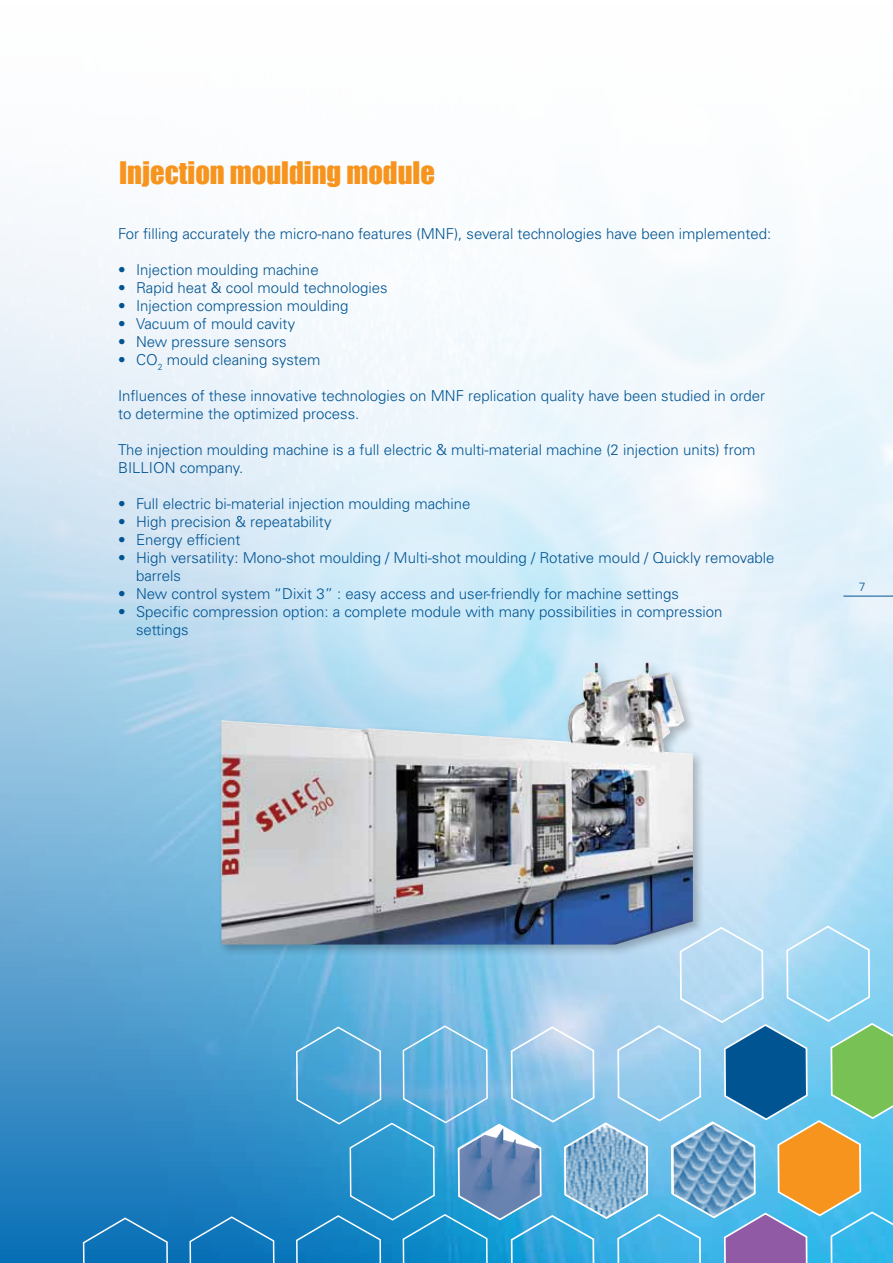
<style>
.page{position:relative;width:893px;height:1263px;background:#fff}
.page>*{position:absolute;margin:0;border:0;box-sizing:border-box;transform-origin:0 0}
.t1{font:28.5px "Impact";color:#f7941e}
.t2{font:300 15px/18px "Univers LT Std";color:#005492}
.t3{font:300 12px "Univers LT Std";color:#005492}
</style>
<div class="page">
<img style="left:0;top:222px;width:893px;height:1041px">
<svg style="left:82px;top:1216px;width:87px;height:47px;background:#1979bb"></svg>
<svg style="left:188px;top:1215px;width:87px;height:48px;background:#197bbd"></svg>
<svg style="left:295px;top:925px;width:598px;height:338px;background:#70b3d4"></svg>
<hr style="left:843px;top:596px;width:50px;height:1px;background:#005492">
<div style="left:217px;top:659px;width:488px;height:298px;background:#000;opacity:.25"></div>
<img style="left:221px;top:662px;width:472px;height:282px">
<h1 class="t1" style="left:119px;top:150px;width:317px">Injection moulding module</h1>
<p class="t2" style="left:118px;top:225px;width:655px">For filling accurately the micro-nano features (MNF), several technologies have been implemented:</p>
<p class="t2" style="left:118px;top:261px;width:202px">• Injection moulding machine</p>
<p class="t2" style="left:118px;top:279px;width:271px">• Rapid heat &amp; cool mould technologies</p>
<p class="t2" style="left:118px;top:297px;width:232px">• Injection compression moulding</p>
<p class="t2" style="left:118px;top:315px;width:179px">• Vacuum of mould cavity</p>
<p class="t2" style="left:118px;top:333px;width:170px">• New pressure sensors</p>
<p class="t2" style="left:118px;top:351px;width:204px">• CO<sub>2</sub> mould cleaning system</p>
<p class="t2" style="left:118px;top:387px;width:649px">Influences of these innovative technologies on MNF replication quality have been studied in order to determine the optimized process.</p>
<p class="t2" style="left:118px;top:441px;width:639px">The injection moulding machine is a full electric &amp; multi-material machine (2 injection units) from<br>BILLION company.</p>
<p class="t2" style="left:118px;top:495px;width:354px">• Full electric bi-material injection moulding machine</p>
<p class="t2" style="left:118px;top:513px;width:215px">• High precision &amp; repeatability</p>
<p class="t2" style="left:118px;top:531px;width:124px">• Energy efficient</p>
<p class="t2" style="left:136px;top:549px;width:640px;text-indent:-18px">• High versatility: Mono-shot moulding / Multi-shot moulding / Rotative mould / Quickly removable barrels</p>
<p class="t2" style="left:118px;top:585px;width:562px">• New control system “Dixit 3” : easy access and user-friendly for machine settings</p>
<p class="t2" style="left:136px;top:603px;width:588px;text-indent:-18px">• Specific compression option: a complete module with many possibilities in compression settings</p>
<p class="t3" style="left:859px;top:580px;width:8px">7</p>
</div>
